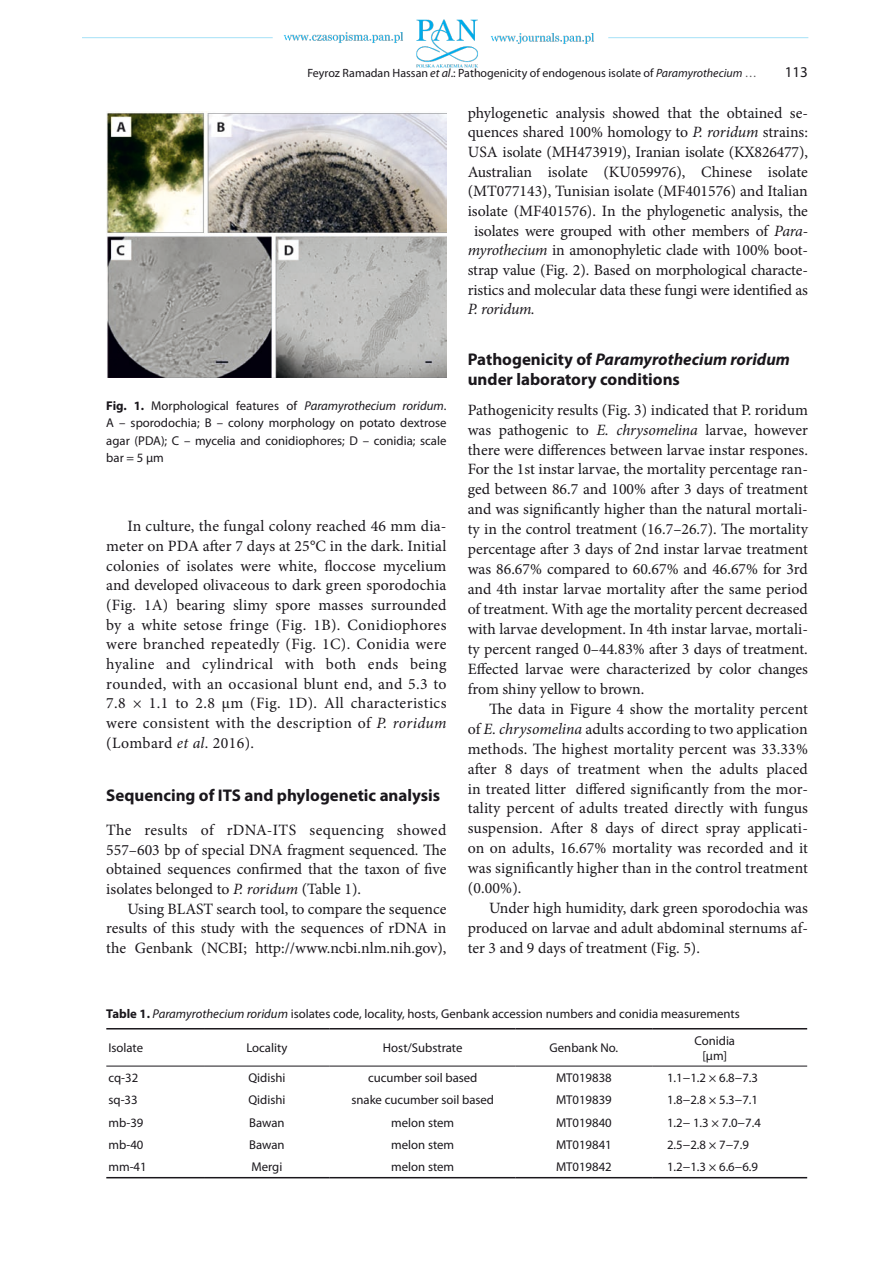
<style>
.page{position:relative;width:893px;height:1263px;background:#fff}
.page>*{position:absolute;margin:0;border:0;box-sizing:border-box;transform-origin:0 0}
.t1{font:700 16.95px/19.6px "Myriad Pro";color:#1a171c}
.t2{font:15.75px/19.6px "Minion Pro";letter-spacing:-.005em;color:#1a171c;text-align:justify}
.t3{font:italic 15.75px "Minion Pro";letter-spacing:-.02em;color:#1a171c}
.t4{font:15px "Myriad Pro";color:#1a171c}
.t5{font:12.75px/17.2px "Myriad Pro";color:#1a171c;text-align:center}
.t6{font:12px "Myriad Pro";color:#1a171c}
.s1{font-style:italic}
.s2{color:#58585a}
.s3{font-weight:700}
</style>
<div class="page">
<img style="left:82px;top:19px;width:727px;height:49px">
<img style="left:106px;top:112px;width:340px;height:266px">
<hr style="left:106px;top:1028px;width:98px;height:1px;background:#1a171c">
<hr style="left:204px;top:1028px;width:126px;height:1px;background:#1a171c">
<hr style="left:330px;top:1028px;width:186px;height:1px;background:#1a171c">
<hr style="left:516px;top:1028px;width:136px;height:1px;background:#1a171c">
<hr style="left:652px;top:1028px;width:155px;height:1px;background:#1a171c">
<hr style="left:106px;top:1177px;width:98px;height:1px;background:#1a171c">
<hr style="left:204px;top:1177px;width:126px;height:1px;background:#1a171c">
<hr style="left:330px;top:1177px;width:186px;height:1px;background:#1a171c">
<hr style="left:516px;top:1177px;width:136px;height:1px;background:#1a171c">
<hr style="left:652px;top:1177px;width:155px;height:1px;background:#1a171c">
<hr style="left:106px;top:1066px;width:98px;height:1px;background:#1a171c">
<hr style="left:204px;top:1066px;width:126px;height:1px;background:#1a171c">
<hr style="left:330px;top:1066px;width:186px;height:1px;background:#1a171c">
<hr style="left:516px;top:1066px;width:136px;height:1px;background:#1a171c">
<hr style="left:652px;top:1066px;width:155px;height:1px;background:#1a171c">
<p class="t6" style="left:307px;top:66px;width:451px">Feyroz Ramadan Hassan <span class="s1">et al</span>.: Pathogenicity of endogenous isolate of <span class="s1">Paramyrothecium</span> <span class="s2">…</span></p>
<p class="t4" style="left:785px;top:63px;width:25px">113</p>
<p class="t5" style="left:106px;top:397px;width:342px;text-align:justify"><span class="s3">Fig. 1.</span> Morphological features of <span class="s1">Paramyrothecium roridum</span>.<br>A – sporodochia; B – colony morphology on potato dextrose agar (PDA); C – mycelia and conidiophores; D – conidia; scale bar = 5 µm</p>
<p class="t2" style="left:106px;top:516px;width:342px;text-indent:21px">In culture, the fungal colony reached 46 mm dia&shy;meter on PDA after 7 days at 25°C in the dark. Initial colonies of isolates were white, floccose mycelium and developed olivaceous to dark green sporodochia (Fig. 1A) bearing slimy spore masses surrounded by a white setose fringe (Fig. 1B). Conidiophores were branched repeatedly (Fig. 1C). Conidia were hyaline and cylindrical with both ends being rounded, with an occasional blunt end, and 5.3 to 7.8 × 1.1 to 2.8 µm (Fig. 1D). All characteristics were consistent with the description of <span class="s1">P. roridum </span>(Lombard <span class="s1">et al</span>. 2016).</p>
<p class="t1" style="left:106px;top:785px;width:335px">Sequencing of ITS and phylogenetic analysis</p>
<p class="t2" style="left:106px;top:820px;width:342px">The results of rDNA-ITS sequencing showed 557–603 bp of special DNA fragment sequenced. The obtained sequences confirmed that the taxon of five isolates belonged to <span class="s1">P. roridum</span> (Table 1).</p>
<p class="t2" style="left:106px;top:899px;width:342px;text-indent:21px">Using BLAST search tool, to compare the sequence results of this study with the sequences of rDNA in the Genbank (NCBI; http://www.ncbi.nlm.nih.gov),</p>
<p class="t2" style="left:468px;top:103px;width:342px;text-align:center">phylogenetic analysis showed that the obtained se&shy;quences shared 100% homology to <span class="s1">P. roridum</span> strains:<br>USA isolate (MH473919), Iranian isolate (KX826477), Australian isolate (KU059976), Chinese isolate (MT077143), Tunisian isolate (MF401576) and Italian isolate (MF401576). In the phylogenetic analysis, the isolates were grouped with other members of <span class="s1">Para&shy;myrothecium</span> in amonophyletic clade with 100% boot&shy;strap value (Fig. 2). Based on morphological characte&shy;ristics and molecular data these fungi were identified as</p>
<p class="t3" style="left:468px;top:299px;width:69px">P. roridum.</p>
<p class="t1" style="left:468px;top:349px;width:324px">Pathogenicity of <span class="s1">Paramyrothecium roridum </span>under laboratory conditions</p>
<p class="t2" style="left:468px;top:400px;width:342px">Pathogenicity results (Fig. 3) indicated that P. roridum was pathogenic to <span class="s1">E. chrysomelina</span> larvae, however there were differences between larvae instar respones.<br>For the 1st instar larvae, the mortality percentage ran&shy;ged between 86.7 and 100% after 3 days of treatment and was significantly higher than the natural mortali&shy;ty in the control treatment (16.7–26.7). The mortality percentage after 3 days of 2nd instar larvae treatment was 86.67% compared to 60.67% and 46.67% for 3rd and 4th instar larvae mortality after the same period of treatment. With age the mortality percent decreased with larvae development. In 4th instar larvae, mortali&shy;ty percent ranged 0–44.83% after 3 days of treatment.<br>Effected larvae were characterized by color changes from shiny yellow to brown.</p>
<p class="t2" style="left:468px;top:699px;width:342px;text-indent:21px">The data in Figure 4 show the mortality percent of <span class="s1">E. chrysomelina</span> adults according to two application methods. The highest mortality percent was 33.33% after 8 days of treatment when the adults placed in treated litter differed significantly from the mor&shy;tality percent of adults treated directly with fungus suspension. After 8 days of direct spray applicati&shy;on on adults, 16.67% mortality was recorded and it was significantly higher than in the control treatment (0.00%).</p>
<p class="t2" style="left:468px;top:898px;width:342px;text-indent:21px">Under high humidity, dark green sporodochia was produced on larvae and adult abdominal sternums af&shy;ter 3 and 9 days of treatment (Fig. 5).</p>
<p class="t5" style="left:106px;top:1005px;width:635px"><span class="s3">Table 1.</span> <span class="s1">Paramyrothecium roridum</span> isolates code, locality, hosts, Genbank accession numbers and conidia measurements</p>
<p class="t5" style="left:108px;top:1039px;width:36px">Isolate</p>
<p class="t5" style="left:246px;top:1039px;width:43px">Locality</p>
<p class="t5" style="left:383px;top:1039px;width:81px">Host/Substrate</p>
<p class="t5" style="left:550px;top:1039px;width:70px">Genbank No.</p>
<p class="t5" style="left:694px;top:1033px;width:42px;line-height:15px">Conidia [µm]</p>
<p class="t5" style="left:108px;top:1069px;width:31px">cq-32</p>
<p class="t5" style="left:248px;top:1069px;width:39px">Qidishi</p>
<p class="t5" style="left:368px;top:1069px;width:111px">cucumber soil based</p>
<p class="t5" style="left:556px;top:1069px;width:57px">MT019838</p>
<p class="t5" style="left:667px;top:1069px;width:93px">1.1−1.2 × 6.8−7.3</p>
<p class="t5" style="left:108px;top:1091px;width:31px">sq-33</p>
<p class="t5" style="left:248px;top:1091px;width:39px">Qidishi</p>
<p class="t5" style="left:351px;top:1091px;width:144px">snake cucumber soil based</p>
<p class="t5" style="left:556px;top:1091px;width:57px">MT019839</p>
<p class="t5" style="left:667px;top:1091px;width:93px">1.8−2.8 × 5.3−7.1</p>
<p class="t5" style="left:108px;top:1113px;width:37px">mb-39</p>
<p class="t5" style="left:249px;top:1113px;width:37px">Bawan</p>
<p class="t5" style="left:391px;top:1113px;width:65px">melon stem</p>
<p class="t5" style="left:556px;top:1113px;width:57px">MT019840</p>
<p class="t5" style="left:667px;top:1113px;width:95px">1.2− 1.3 × 7.0−7.4</p>
<p class="t5" style="left:108px;top:1136px;width:37px">mb-40</p>
<p class="t5" style="left:249px;top:1136px;width:37px">Bawan</p>
<p class="t5" style="left:391px;top:1136px;width:65px">melon stem</p>
<p class="t5" style="left:556px;top:1136px;width:57px">MT019841</p>
<p class="t5" style="left:667px;top:1136px;width:83px">2.5−2.8 × 7−7.9</p>
<p class="t5" style="left:108px;top:1158px;width:40px">mm-41</p>
<p class="t5" style="left:251px;top:1158px;width:32px">Mergi</p>
<p class="t5" style="left:391px;top:1158px;width:65px">melon stem</p>
<p class="t5" style="left:556px;top:1158px;width:57px">MT019842</p>
<p class="t5" style="left:667px;top:1158px;width:93px">1.2−1.3 × 6.6−6.9</p>
</div>
